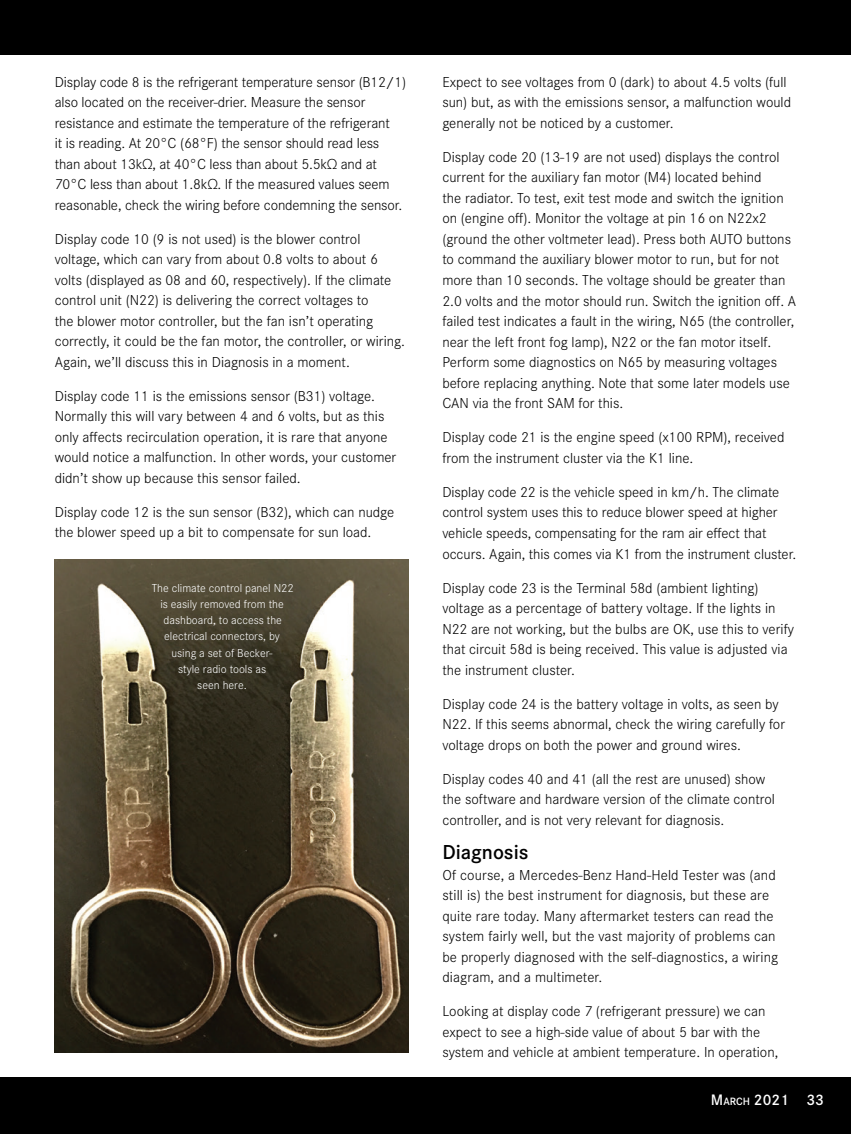
<style>
.page{position:relative;width:851px;height:1134px;background:#fff}
.page>*{position:absolute;margin:0;border:0;box-sizing:border-box;transform-origin:0 0}
.Chapter_Title{font:600 21px "Corporate S";color:#000}
.t1{font:600 15.75px "Corporate S";color:#fff}
.Copy{font:300 15px/20.5px "Corporate S";color:#000}
.t2{font:300 12px/16.2px "Corporate S";color:#fff;text-align:center}
.s1{font-size:10.95px}
</style>
<div class="page">
<div style="left:0;top:1077px;width:850px;height:57px;background:#000"></div>
<div style="left:0;top:0;width:850px;height:55px;background:#000"></div>
<img style="left:55px;top:559px;width:353px;height:494px">
<p class="Copy" style="left:55px;top:71px;width:353px">Display code 8 is the refrigerant temperature sensor (B12/1) also located on the receiver-drier. Measure the sensor resistance and estimate the temperature of the refrigerant<br>it is reading. At 20°C (68°F) the sensor should read less than about 13kΩ, at 40°C less than about 5.5kΩ and at 70°C less than about 1.8kΩ. If the measured values seem reasonable, check the wiring before condemning the sensor.</p>
<p class="Copy" style="left:55px;top:228px;width:352px">Display code 10 (9 is not used) is the blower control voltage, which can vary from about 0.8 volts to about 6 volts (displayed as 08 and 60, respectively). If the climate control unit (N22) is delivering the correct voltages to<br>the blower motor controller, but the fan isn’t operating correctly, it could be the fan motor, the controller, or wiring.<br>Again, we’ll discuss this in Diagnosis in a moment.</p>
<p class="Copy" style="left:55px;top:385px;width:343px">Display code 11 is the emissions sensor (B31) voltage.<br>Normally this will vary between 4 and 6 volts, but as this only affects recirculation operation, it is rare that anyone would notice a malfunction. In other words, your customer didn’t show up because this sensor failed.</p>
<p class="Copy" style="left:55px;top:501px;width:341px">Display code 12 is the sun sensor (B32), which can nudge the blower speed up a bit to compensate for sun load.</p>
<p class="t2" style="left:152px;top:579px;width:143px">The climate control panel N22 is easily removed from the dashboard, to access the electrical connectors, by using a set of Becker-<br>style radio tools as<br>seen here.</p>
<p class="Copy" style="left:442px;top:71px;width:350px">Expect to see voltages from 0 (dark) to about 4.5 volts (full sun) but, as with the emissions sensor, a malfunction would generally not be noticed by a customer.</p>
<p class="Copy" style="left:442px;top:146px;width:355px">Display code 20 (13-19 are not used) displays the control current for the auxiliary fan motor (M4) located behind<br>the radiator. To test, exit test mode and switch the ignition on (engine off). Monitor the voltage at pin 16 on N22x2 (ground the other voltmeter lead). Press both AUTO buttons to command the auxiliary blower motor to run, but for not more than 10 seconds. The voltage should be greater than 2.0 volts and the motor should run. Switch the ignition off. A failed test indicates a fault in the wiring, N65 (the controller, near the left front fog lamp), N22 or the fan motor itself.<br>Perform some diagnostics on N65 by measuring voltages before replacing anything. Note that some later models use CAN via the front SAM for this.</p>
<p class="Copy" style="left:442px;top:427px;width:343px">Display code 21 is the engine speed (x100 RPM), received from the instrument cluster via the K1 line.</p>
<p class="Copy" style="left:442px;top:481px;width:355px">Display code 22 is the vehicle speed in km/h. The climate control system uses this to reduce blower speed at higher vehicle speeds, compensating for the ram air effect that occurs. Again, this comes via K1 from the instrument cluster.</p>
<p class="Copy" style="left:442px;top:577px;width:353px">Display code 23 is the Terminal 58d (ambient lighting) voltage as a percentage of battery voltage. If the lights in N22 are not working, but the bulbs are OK, use this to verify that circuit 58d is being received. This value is adjusted via the instrument cluster.</p>
<p class="Copy" style="left:442px;top:693px;width:344px">Display code 24 is the battery voltage in volts, as seen by<br>N22. If this seems abnormal, check the wiring carefully for voltage drops on both the power and ground wires.</p>
<p class="Copy" style="left:442px;top:768px;width:334px">Display codes 40 and 41 (all the rest are unused) show the software and hardware version of the climate control controller, and is not very relevant for diagnosis.</p>
<p class="Chapter_Title" style="left:442px;top:838px;width:88px">Diagnosis</p>
<p class="Copy" style="left:442px;top:864px;width:337px">Of course, a Mercedes-Benz Hand-Held Tester was (and still is) the best instrument for diagnosis, but these are quite rare today. Many aftermarket testers can read the system fairly well, but the vast majority of problems can be properly diagnosed with the self-diagnostics, a wiring diagram, and a multimeter.</p>
<p class="Copy" style="left:442px;top:1001px;width:337px">Looking at display code 7 (refrigerant pressure) we can expect to see a high-side value of about 5 bar with the system and vehicle at ambient temperature. In operation,</p>
<p class="t1" style="left:711px;top:1090px;width:114px">M<span class="s1">ARCH</span> 2021 33</p>
</div>
